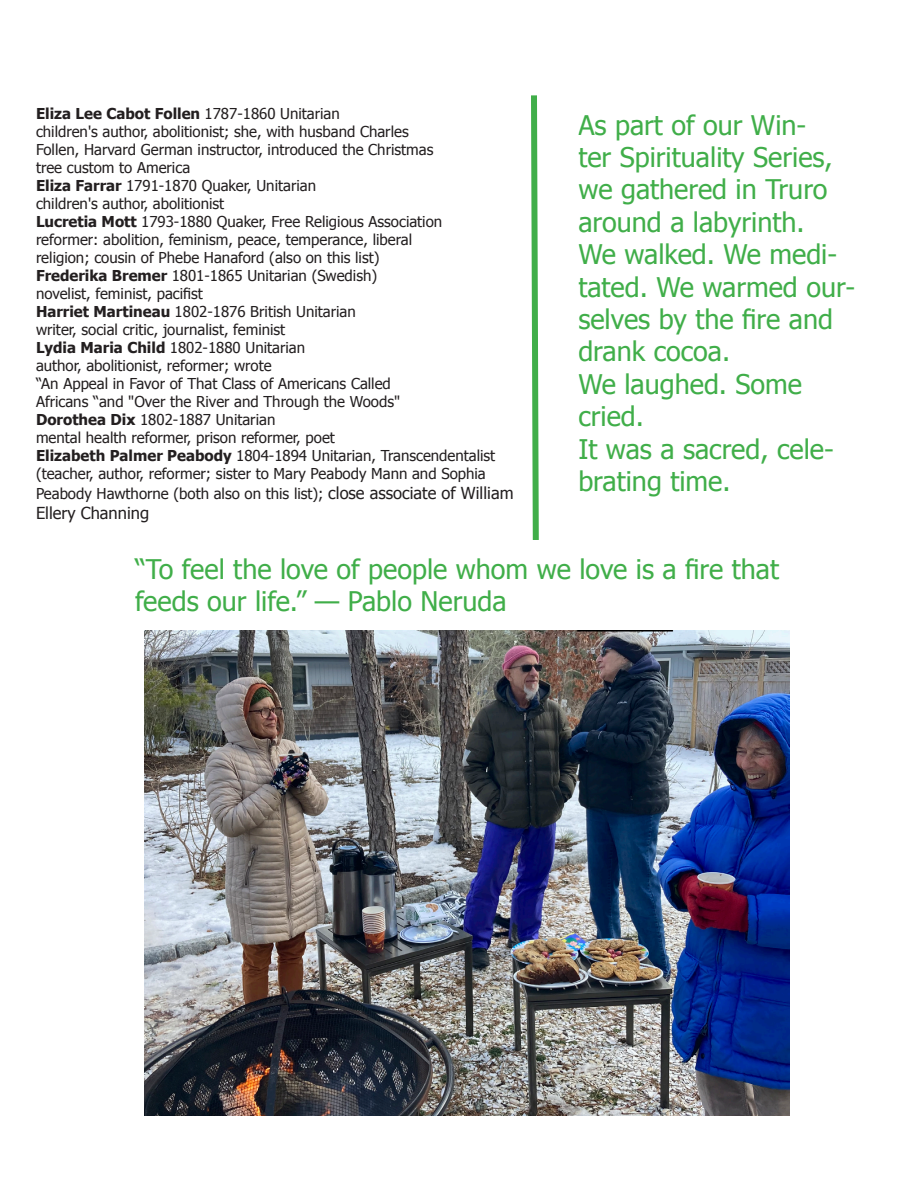
<style>
.page{position:relative;width:918px;height:1188px;background:#fff}
.page>*{position:absolute;margin:0;border:0;box-sizing:border-box;transform-origin:0 0}
.t1{font:27px/32.4px "Tahoma";color:#40ae49}
.t2{font:16.5px "Tahoma";color:#231f20}
.t3{font:15px/19.8px "Tahoma";color:#231f20}
.t4{font:700 15px "Tahoma";color:#231f20}
.s1{font-weight:400}
.s2{font-weight:700}
.s3{font-size:16.5px}
</style>
<div class="page">
<svg style="left:531px;top:95px;width:8px;height:445px;background:#6fc276"></svg>
<img style="left:145px;top:630px;width:644px;height:486px">
<p class="t4" style="left:36px;top:103px;width:305px">Eliza Lee Cabot Follen <span class="s1">1787-1860 Unitarian</span></p>
<p class="t3" style="left:36px;top:121px;width:374px">children's author, abolitionist; she, with husband Charles</p>
<p class="t3" style="left:36px;top:139px;width:399px">Follen, Harvard German instructor, introduced the Christmas</p>
<p class="t3" style="left:36px;top:157px;width:156px">tree custom to America</p>
<p class="t3" style="left:36px;top:175px;width:282px"><span class="s2">Eliza Farrar</span> 1791-1870 Quaker, Unitarian</p>
<p class="t3" style="left:36px;top:193px;width:190px">children's author, abolitionist</p>
<p class="t3" style="left:36px;top:211px;width:408px"><span class="s2">Lucretia Mott</span> 1793-1880 Quaker, Free Religious Association</p>
<p class="t3" style="left:36px;top:229px;width:378px">reformer: abolition, feminism, peace, temperance, liberal</p>
<p class="t3" style="left:36px;top:247px;width:345px">religion; cousin of Phebe Hanaford (also on this list)</p>
<p class="t3" style="left:36px;top:265px;width:343px"><span class="s2">Frederika Bremer</span> 1801-1865 Unitarian (Swedish)</p>
<p class="t3" style="left:36px;top:283px;width:168px">novelist, feminist, pacifist</p>
<p class="t3" style="left:36px;top:301px;width:321px"><span class="s2">Harriet Martineau</span> 1802-1876 British Unitarian</p>
<p class="t3" style="left:36px;top:319px;width:251px">writer, social critic, journalist, feminist</p>
<p class="t3" style="left:36px;top:337px;width:271px"><span class="s2">Lydia Maria Child</span> 1802-1880 Unitarian</p>
<p class="t3" style="left:36px;top:355px;width:237px">author, abolitionist, reformer; wrote</p>
<p class="t3" style="left:36px;top:373px;width:356px">“An Appeal in Favor of That Class of Americans Called</p>
<p class="t3" style="left:36px;top:391px;width:366px">Africans “and "Over the River and Through the Woods"</p>
<p class="t3" style="left:36px;top:409px;width:241px"><span class="s2">Dorothea Dix</span> 1802-1887 Unitarian</p>
<p class="t3" style="left:36px;top:427px;width:300px">mental health reformer, prison reformer, poet</p>
<p class="t3" style="left:36px;top:445px;width:461px"><span class="s2">Elizabeth Palmer Peabody</span> 1804-1894 Unitarian, Transcendentalist</p>
<p class="t3" style="left:36px;top:463px;width:479px">(teacher, author, reformer; sister to Mary Peabody Mann and Sophia<br>Peabody Hawthorne (both also on this list); <span class="s3">close associate of William</span></p>
<p class="t2" style="left:36px;top:502px;width:115px">Ellery Channing</p>
<p class="t1" style="left:135px;top:551px;width:646px">“To feel the love of people whom we love is a fire that feeds our life.” — Pablo Neruda</p>
<p class="t1" style="left:578px;top:107px;width:256px">As part of our Win&shy;ter Spirituality Series, we gathered in Truro around a labyrinth.</p>
<p class="t1" style="left:578px;top:237px;width:278px">We walked. We medi&shy;tated. We warmed our&shy;selves by the fire and drank cocoa.</p>
<p class="t1" style="left:578px;top:367px;width:225px">We laughed. Some cried.</p>
<p class="t1" style="left:578px;top:431px;width:257px">It was a sacred, cele&shy;brating time.</p>
</div>
